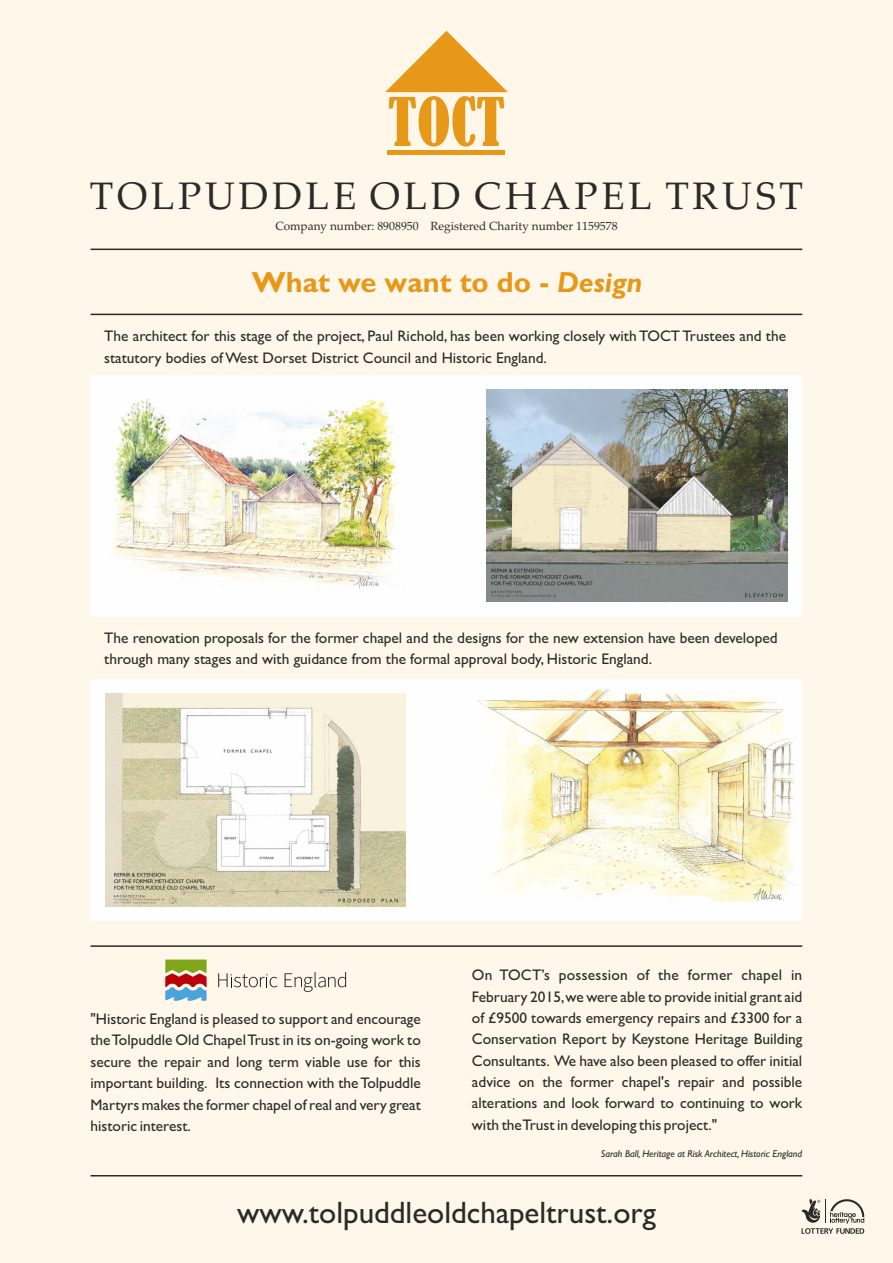
<style>
.page{position:relative;width:893px;height:1263px;background:#fff}
.page>*{position:absolute;margin:0;border:0;box-sizing:border-box;transform-origin:0 0}
.t1{font:38.4px "Palatino Linotype";letter-spacing:.095em;color:#2b2a29}
.t2{font:31.05px "Gill Sans";color:#2b2a29}
.t3{font:700 29.1px "Gill Sans";color:#e79819}
.t4{font:15.3px/21.5px "Gill Sans";color:#2b2a29}
.t5{font:11.85px "Palatino Linotype";color:#2b2a29}
.t6{font:italic 9.9px "Gill Sans";color:#2b2a29}
.s1{font-style:italic}
</style>
<div class="page">
<div style="left:0;top:0;width:892px;height:1263px;background:#fef7ea"></div>
<svg style="left:801px;top:1199px;width:63px;height:35px"></svg>
<svg style="left:385px;top:31px;width:123px;height:116px"></svg>
<hr style="left:388px;top:150px;width:117px;height:4px;background:#e79819">
<hr style="left:91px;top:249px;width:711px;height:1px;background:#2b2a29">
<div style="left:90px;top:376px;width:713px;height:240px;background:#fefefe"></div>
<img style="left:106px;top:390px;width:300px;height:212px">
<div style="left:90px;top:679px;width:713px;height:241px;background:#fefefe"></div>
<img style="left:477px;top:687px;width:320px;height:225px">
<img style="left:106px;top:694px;width:300px;height:212px">
<svg style="left:165px;top:959px;width:42px;height:42px"></svg>
<svg style="left:218px;top:973px;width:59px;height:14px"></svg>
<svg style="left:285px;top:972px;width:61px;height:20px"></svg>
<hr style="left:91px;top:945px;width:711px;height:2px;background:#2b2a29">
<hr style="left:91px;top:1175px;width:711px;height:1px;background:#2b2a29">
<hr style="left:91px;top:314px;width:711px;height:1px;background:#2b2a29">
<img style="left:487px;top:389px;width:300px;height:213px">
<h1 class="t1" style="left:90px;top:181px;width:715px">TOLPUDDLE OLD CHAPEL TRUST</h1>
<p class="t5" style="left:275px;top:221px;width:344px">Company number: 8908950 Registered Charity number 1159578</p>
<h3 class="t3" style="left:252px;top:271px;width:392px">What we want to do - <span class="s1">Design</span></h3>
<p class="t4" style="left:104px;top:327px;width:683px">The architect for this stage of the project, Paul Richold, has been working closely with TOCT Trustees and the statutory bodies of West Dorset District Council and Historic England.</p>
<p class="t4" style="left:104px;top:628px;width:675px">The renovation proposals for the former chapel and the designs for the new extension have been developed through many stages and with guidance from the formal approval body, Historic England.</p>
<p class="t4" style="left:91px;top:1010px;width:332px;text-align:justify">"Historic England is pleased to support and encourage the Tolpuddle Old Chapel Trust in its on-going work to secure the repair and long term viable use for this important building. Its connection with the Tolpuddle Martyrs makes the former chapel of real and very great historic interest.</p>
<p class="t4" style="left:472px;top:966px;width:332px;text-align:justify">On TOCT’s possession of the former chapel in February 2015,we were able to provide initial grant aid of £9500 towards emergency repairs and £3300 for a Conservation Report by Keystone Heritage Building Consultants. We have also been pleased to offer initial advice on the former chapel's repair and possible alterations and look forward to continuing to work with the Trust in developing this project."</p>
<p class="t6" style="left:601px;top:1150px;width:203px">Sarah Ball, Heritage at Risk Architect, Historic England</p>
<h2 class="t2" style="left:237px;top:1202px;width:420px">www.tolpuddleoldchapeltrust.org</h2>
</div>
